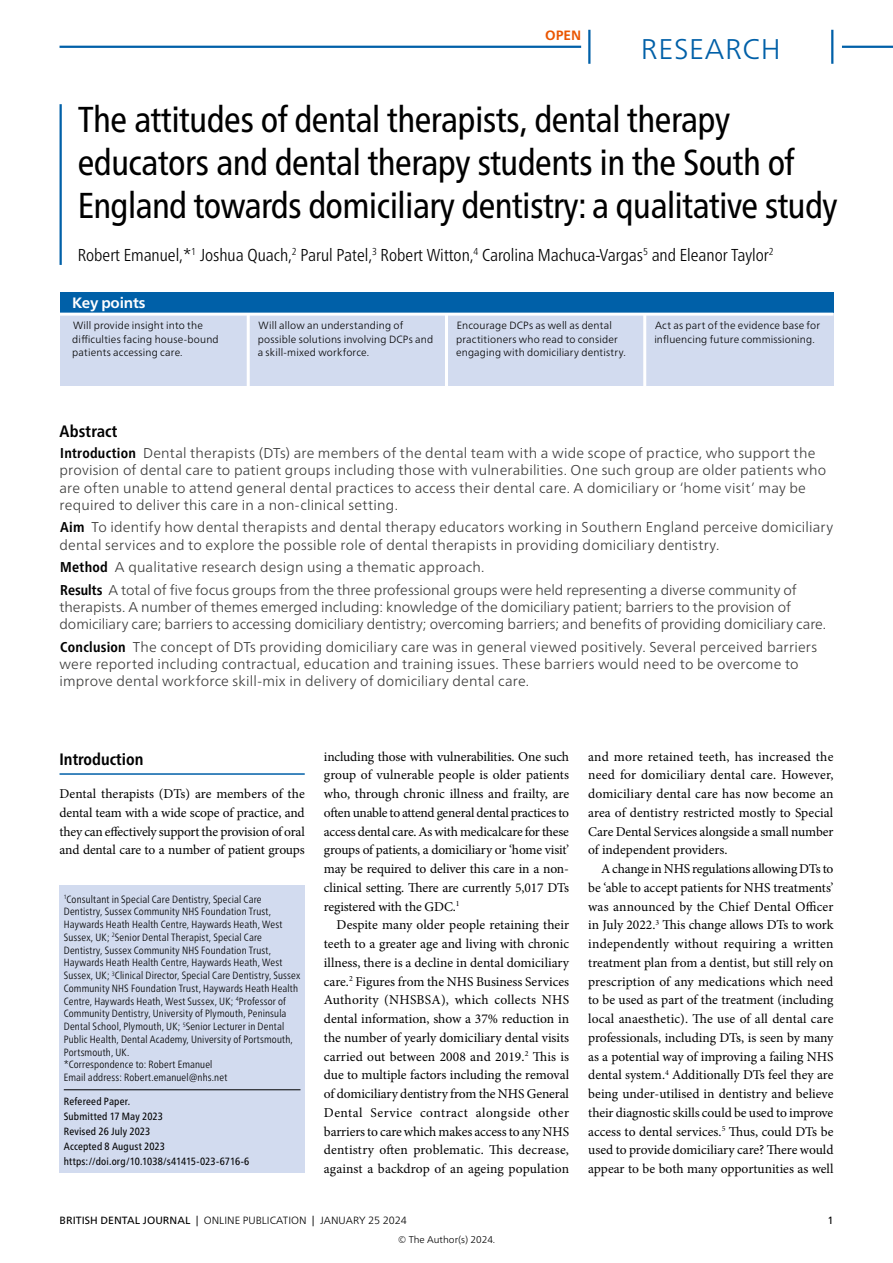
<style>
.page{position:relative;width:893px;height:1263px;background:#fff}
.page>*{position:absolute;margin:0;border:0;box-sizing:border-box;transform-origin:0 0}
.Title_3_Cnd_24pt{font:condensed 36px/43.2px "Frutiger Neue LT Pro";letter-spacing:-.015em;color:#000}
.t1{font:28.5px "Frutiger Neue LT Pro Light 2";letter-spacing:.025em;color:#0060a8}
.Author_1{font:300 condensed 17.25px "Frutiger Neue LT Pro";color:#000}
.SectionHeading_1_MSS{font:700 condensed 16.5px "Frutiger Neue LT Pro";color:#000}
.Abstract_Heading_MSS{font:700 condensed 16.5px "Frutiger Neue LT Pro";letter-spacing:.01em;color:#000}
.Key_Points_Heading_x{font:700 15px "Frutiger Neue LT Pro";letter-spacing:-.01em;color:#fff}
.t2{font:14.25px/17.2px "Frutiger Neue LT Pro Light 2";letter-spacing:.015em;color:#3a3a39}
.t3{font:300 14.25px/17.2px "Frutiger Neue LT Pro";letter-spacing:-.005em;color:#3a3a39}
.Para_9pt_justified{font:13.5px/18.8px "Minion Pro";color:#000;text-align:justify}
.Para_9pt_justified_1{font:13.5px/18.8px "Minion Pro";letter-spacing:-.015em;color:#000;text-align:justify}
.NoXML_MSS_page_tag_t{font:700 13.5px "Frutiger Neue LT Pro";color:#ea5602}
.NoXML_Biography_MSS{font:300 condensed 10.5px/12.8px "Frutiger Neue LT Pro";letter-spacing:.015em;color:#000}
.t4{font:10.5px/13.5px "Frutiger Neue LT Pro Light 2";letter-spacing:.015em;color:#000}
.NoXML_article_detail{font:condensed 10.5px "Frutiger Neue LT Pro";letter-spacing:.015em;color:#000}
.t5{font:300 10.5px/13.5px "Frutiger Neue LT Pro";letter-spacing:.015em;color:#000}
.t6{font:10.5px "Frutiger Neue LT Pro";color:#000}
.t7{font:9.75px "Frutiger Neue LT Pro Light 2";color:#000}
.s1{font-family:"Frutiger Neue LT Pro";font-weight:300}
.s2{font-family:"Frutiger Neue LT Pro Light 2";font-weight:400}
.s3{font-family:"Frutiger Neue LT Pro";font-weight:700;font-stretch:condensed;color:#000}
.s4{font-weight:700;font-stretch:condensed;color:#000}
.s5{font-family:"Frutiger Neue LT Pro"}
</style>
<div class="page">
<hr style="left:60px;top:104px;width:2px;height:161px;background:#0060a8">
<hr style="left:60px;top:773px;width:245px;height:2px;background:#0060a8">
<div style="left:60px;top:886px;width:245px;height:287px;background:#d2dbef"></div>
<hr style="left:64px;top:1089px;width:236px;height:1px;background:#000">
<div style="left:60px;top:292px;width:773px;height:94px;background:#d2dbef"></div>
<div style="left:60px;top:292px;width:773px;height:21px;background:#0060a8"></div>
<hr style="left:60px;top:313px;width:773px;height:3px;background:#fff">
<hr style="left:247px;top:314px;width:3px;height:80px;background:#fff">
<hr style="left:445px;top:314px;width:3px;height:80px;background:#fff">
<hr style="left:643px;top:314px;width:3px;height:80px;background:#fff">
<hr style="left:60px;top:46px;width:521px;height:2px;background:#0060a8">
<hr style="left:842px;top:46px;width:51px;height:2px;background:#0060a8">
<hr style="left:588px;top:30px;width:2px;height:34px;background:#0060a8">
<hr style="left:831px;top:30px;width:2px;height:34px;background:#0060a8">
<p class="NoXML_MSS_page_tag_t" style="left:545px;top:27px;width:38px">OPEN</p>
<h2 class="t1" style="left:641px;top:32px;width:141px">RESEARCH</h2>
<p class="Title_3_Cnd_24pt" style="left:78px;top:98px;width:761px">The attitudes of dental therapists, dental therapy educators and dental therapy students in the South of<br>England towards domiciliary dentistry: a qualitative study</p>
<p class="Author_1" style="left:78px;top:244px;width:697px">Robert Emanuel,*<sup>1</sup> Joshua Quach,<sup>2</sup> Parul Patel,<sup>3</sup> Robert Witton,<sup>4</sup> Carolina Machuca-Vargas<sup>5</sup> and Eleanor Taylor<sup>2</sup></p>
<p class="Key_Points_Heading_x" style="left:72px;top:294px;width:75px">Key points</p>
<p class="t4" style="left:72px;top:319px;width:148px">Will provide insight into the <span class="s1">difficulties facing house-bound </span>patients accessing care.</p>
<p class="t4" style="left:258px;top:319px;width:177px">Will allow an understanding of possible solutions involving DCPs and a skill-mixed workforce.</p>
<p class="t5" style="left:654px;top:319px;width:167px"><span class="s2">Act as part of the evidence base for </span>influencing future commissioning.</p>
<p class="t4" style="left:456px;top:319px;width:171px">Encourage DCPs as well as dental practitioners who read to consider engaging with domiciliary dentistry.</p>
<p class="Abstract_Heading_MSS" style="left:60px;top:421px;width:59px">Abstract</p>
<p class="t2" style="left:60px;top:444px;width:768px"><span class="s3">Introduction</span> Dental therapists (DTs) are members of the dental team with a wide scope of practice, who support the provision of dental care to patient groups including those with vulnerabilities. One such group are older patients who are often unable to attend general dental practices to access their dental care. A domiciliary or ‘home visit’ may be required to deliver this care in a non-clinical setting.</p>
<p class="t2" style="left:60px;top:519px;width:775px"><span class="s3">Aim</span> To identify how dental therapists and dental therapy educators working in Southern England perceive domiciliary dental services and to explore the possible role of dental therapists in providing domiciliary dentistry.</p>
<p class="t2" style="left:60px;top:559px;width:426px"><span class="s3">Method</span> A qualitative research design using a thematic approach.</p>
<p class="t3" style="left:60px;top:581px;width:768px"><span class="s4">Results</span> A total of five focus groups from the three professional groups were held representing a diverse community of <span class="s2">therapists. A number of themes emerged including: knowledge of the domiciliary patient; barriers to the provision of </span>domiciliary care; barriers to accessing domiciliary dentistry; overcoming barriers; and benefits of providing domiciliary care.</p>
<p class="t2" style="left:60px;top:638px;width:759px"><span class="s3">Conclusion</span> The concept of DTs providing domiciliary care was in general viewed positively. Several perceived barriers were reported including contractual, education and training issues. These barriers would need to be overcome to improve dental workforce skill-mix in delivery of domiciliary dental care.</p>
<p class="SectionHeading_1_MSS" style="left:60px;top:749px;width:85px">Introduction</p>
<p class="Para_9pt_justified_1" style="left:60px;top:784px;width:247px">Dental therapists (DTs) are members of the dental team with a wide scope of practice, and they can effectively support the provision of oral and dental care to a number of patient groups</p>
<p class="NoXML_Biography_MSS" style="left:64px;top:892px;width:238px"><sup>1</sup>Consultant in Special Care Dentistry, Special Care Dentistry, Sussex Community NHS Foundation Trust, Haywards Heath Health Centre, Haywards Heath, West Sussex, UK; <sup>2</sup>Senior Dental Therapist, Special Care Dentistry, Sussex Community NHS Foundation Trust, Haywards Heath Health Centre, Haywards Heath, West Sussex, UK; <sup>3</sup>Clinical Director, Special Care Dentistry, Sussex Community NHS Foundation Trust, Haywards Heath Health Centre, Haywards Heath, West Sussex, UK; <sup>4</sup>Professor of Community Dentistry, University of Plymouth, Peninsula Dental School, Plymouth, UK; <sup>5</sup>Senior Lecturer in Dental Public Health, Dental Academy, University of Portsmouth, Portsmouth, UK.<br>*Correspondence to: Robert Emanuel<br>Email address: Robert.emanuel@nhs.net</p>
<p class="NoXML_article_detail" style="left:64px;top:1095px;width:68px">Refereed Paper.</p>
<p class="NoXML_article_detail" style="left:64px;top:1110px;width:101px">Submitted 17 May 2023</p>
<p class="NoXML_article_detail" style="left:64px;top:1125px;width:88px">Revised 26 July 2023</p>
<p class="NoXML_article_detail" style="left:64px;top:1140px;width:103px">Accepted 8 August 2023</p>
<p class="NoXML_article_detail" style="left:64px;top:1155px;width:187px">https://doi.org/10.1038/s41415-023-6716-6</p>
<p class="Para_9pt_justified_1" style="left:324px;top:747px;width:247px">including those with vulnerabilities. One such group of vulnerable people is older patients who, through chronic illness and frailty, are often unable to attend general dental practices to access dental care. As with medicalcare for these groups of patients, a domiciliary or ‘home visit’ may be required to deliver this care in a non&shy;clinical setting. There are currently 5,017 DTs registered with the GDC.<sup>1</sup></p>
<p class="Para_9pt_justified" style="left:324px;top:916px;width:247px;text-indent:13px">Despite many older people retaining their teeth to a greater age and living with chronic illness, there is a decline in dental domiciliary care.<sup>2</sup> Figures from the NHS Business Services Authority (NHSBSA), which collects NHS dental information, show a 37% reduction in the number of yearly domiciliary dental visits carried out between 2008 and 2019.<sup>2</sup> This is due to multiple factors including the removal of domiciliary dentistry from the NHS General Dental Service contract alongside other barriers to care which makes access to any NHS dentistry often problematic. This decrease, against a backdrop of an ageing population</p>
<p class="Para_9pt_justified" style="left:588px;top:747px;width:247px">and more retained teeth, has increased the need for domiciliary dental care. However, domiciliary dental care has now become an area of dentistry restricted mostly to Special Care Dental Services alongside a small number of independent providers.</p>
<p class="Para_9pt_justified" style="left:588px;top:859px;width:247px;text-indent:13px">A change in NHS regulations allowing DTs to be ‘able to accept patients for NHS treatments’ was announced by the Chief Dental Officer in July 2022.<sup>3</sup> This change allows DTs to work independently without requiring a written treatment plan from a dentist, but still rely on prescription of any medications which need to be used as part of the treatment (including local anaesthetic). The use of all dental care professionals, including DTs, is seen by many as a potential way of improving a failing NHS dental system.<sup>4</sup> Additionally DTs feel they are being under-utilised in dentistry and believe their diagnostic skills could be used to improve access to dental services.<sup>5</sup> Thus, could DTs be used to provide domiciliary care? There would appear to be both many opportunities as well</p>
<p class="t4" style="left:60px;top:1214px;width:349px"><span class="s5">BRITISH DENTAL JOURNAL |</span> ONLINE PUBLICATION <span class="s5">|</span> JANUARY 25 2024</p>
<p class="t6" style="left:827px;top:1214px;width:8px">1</p>
<p class="t7" style="left:398px;top:1234px;width:99px">© The Author(s) 2024.</p>
</div>
